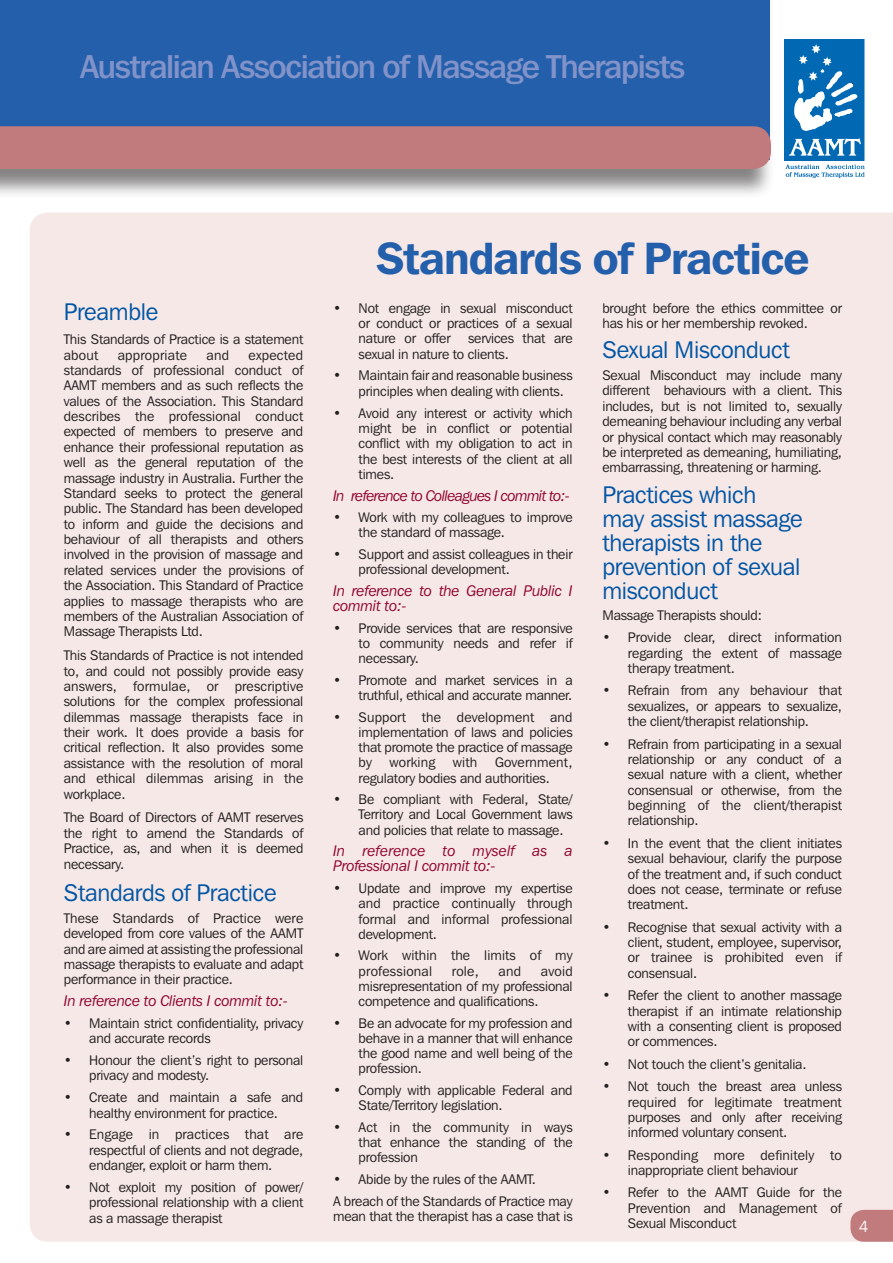
<style>
.page{position:relative;width:893px;height:1263px;background:#fff}
.page>*{position:absolute;margin:0;border:0;box-sizing:border-box;transform-origin:0 0}
.t1{font:600 45px "Franklin Gothic IT Cby BT";letter-spacing:-.02em;color:#235fab}
.t2{font:500 33px "Franklin Gothic IT Cby BT";letter-spacing:-.04em;color:#8193c9}
.t3{font:24px/24px "Franklin Gothic IT Cby BT";letter-spacing:-.01em;color:#0155a5}
.t4{font:15.75px "Franklin Gothic IT Cby BT";color:#fff}
.t5{font:italic 15.3px/15.1px "Franklin Gothic IT Cby BT";letter-spacing:-.01em;color:#910331}
.t6{font:italic 15.3px "Franklin Gothic IT Cby BT";letter-spacing:-.04em;color:#910331}
.t7{font:13.8px/15.3px "Franklin Gothic IT Cby BT";letter-spacing:-.01em;color:#231f20;text-align:justify}
.t8{font:13.8px/15.1px "Franklin Gothic IT Cby BT";letter-spacing:.01em;color:#231f20}
.t9{font:13.8px "Franklin Gothic IT Cby BT";letter-spacing:.015em;color:#231f20}
</style>
<div class="page">
<div style="left:30px;top:213px;width:863px;height:1029px;background:#f5e8e6"></div>
<div style="left:785px;top:39px;width:79px;height:121px;background:#0168b3"></div>
<div style="left:784px;top:39px;width:80px;height:122px;border:1px solid #0168b3"></div>
<svg style="left:789px;top:138px;width:72px;height:18px"></svg>
<svg style="left:794px;top:44px;width:63px;height:87px"></svg>
<svg style="left:785px;top:164px;width:80px;height:14px"></svg>
<div style="left:0;top:0;width:774px;height:198px;background:#231f20;opacity:.55"></div>
<div style="left:0;top:0;width:769px;height:159px;background:#235fab"></div>
<div style="left:0;top:126px;width:771px;height:43px;background:#c27b7d"></div>
<svg style="left:850px;top:1210px;width:43px;height:32px"></svg>
<p class="t2" style="left:80px;top:45px;width:607px">Australian Association of Massage Therapists</p>
<p class="t3" style="left:64px;top:299px;width:96px">Preamble</p>
<p class="t7" style="left:64px;top:331px;width:241px">This Standards of Practice is a statement about</p>
<p class="t7" style="left:64px;top:347px;width:241px;text-indent:185px">expected standards of professional conduct of AAMT members and as such reflects the values of the Association. This Standard describes the professional conduct expected of members to preserve and enhance their professional reputation as well as the general reputation of the massage industry in Australia. Further the Standard seeks to protect the general public. The Standard has been developed to inform and guide the decisions and behaviour of all therapists and others involved in the provision of massage and related services under the provisions of the Association. This Standard of Practice applies to massage therapists who are members of the Australian Association of Massage Therapists Ltd.</p>
<p class="t7" style="left:64px;top:647px;width:241px">This Standards of Practice is not intended to, and could not possibly provide easy answers, formulae, or prescriptive solutions for the complex professional dilemmas massage therapists face in their work. It does provide a basis for critical reflection. It also provides some assistance with the resolution of moral and ethical dilemmas arising in the workplace.</p>
<p class="t7" style="left:64px;top:810px;width:241px">The Board of Directors of AAMT reserves the right to amend the Standards of Practice, as, and when it is deemed necessary.</p>
<p class="t3" style="left:64px;top:880px;width:214px">Standards of Practice</p>
<p class="t7" style="left:64px;top:910px;width:241px">These Standards of Practice were developed from core values of the AAMT and are aimed at assisting the professional massage therapists to evaluate and adapt performance in their practice.</p>
<p class="t5" style="left:64px;top:993px;width:226px">In reference to Clients I commit to:-</p>
<p class="t7" style="left:89px;top:1015px;width:216px;text-indent:-26px">• Maintain strict confidentiality, privacy and accurate records</p>
<p class="t7" style="left:89px;top:1052px;width:215px;text-indent:-26px">• Honour the client’s right to personal privacy and modesty.</p>
<p class="t7" style="left:64px;top:1089px;width:241px;text-align:center">• Create and maintain a safe and healthy environment for practice.</p>
<p class="t7" style="left:89px;top:1126px;width:216px;text-indent:-26px">• Engage in practices that are respectful of clients and not degrade, endanger, exploit or harm them.</p>
<p class="t7" style="left:89px;top:1179px;width:215px;text-indent:-26px">• Not exploit my position of power/ professional relationship with a client as a massage therapist</p>
<p class="t9" style="left:118px;top:346px;width:71px">appropriate</p>
<p class="t7" style="left:207px;top:347px;width:24px">and</p>
<p class="t1" style="left:376px;top:230px;width:435px">Standards of Practice</p>
<p class="t7" style="left:359px;top:300px;width:215px;text-indent:-26px">• Not engage in sexual misconduct or conduct or practices of a sexual nature or offer</p>
<p class="t7" style="left:359px;top:331px;width:215px;text-indent:109px">services that are sexual in nature to clients.</p>
<p class="t7" style="left:359px;top:368px;width:216px;text-indent:-26px">• Maintain fair and reasonable business principles when dealing with clients.</p>
<p class="t7" style="left:359px;top:405px;width:216px;text-indent:-26px">• Avoid any interest or activity which might be in conflict or potential conflict with my obligation to act in the best interests of the client at all times.</p>
<p class="t6" style="left:333px;top:486px;width:239px">In reference to Colleagues I commit to:-</p>
<p class="t7" style="left:359px;top:510px;width:216px;text-indent:-26px">• Work with my colleagues to improve the standard of massage.</p>
<p class="t7" style="left:359px;top:546px;width:215px;text-indent:-26px">• Support and assist colleagues in their professional development.</p>
<p class="t5" style="left:333px;top:583px;width:241px">In reference to the General Public I commit to:-</p>
<p class="t7" style="left:359px;top:620px;width:216px;text-indent:-26px">• Provide services that are responsive to community needs and refer if necessary.</p>
<p class="t7" style="left:333px;top:672px;width:241px;text-align:right">• Promote and market services in a truthful, ethical and accurate manner.</p>
<p class="t7" style="left:359px;top:709px;width:216px;text-indent:-26px">• Support the development and implementation of laws and policies that promote the practice of massage by</p>
<p class="t7" style="left:359px;top:755px;width:215px;text-indent:136px">Government, regulatory bodies and authorities.</p>
<p class="t7" style="left:359px;top:791px;width:216px;text-indent:-26px">• Be compliant with Federal, State/ Territory and Local Government laws and policies that relate to massage.</p>
<p class="t5" style="left:333px;top:843px;width:241px">In reference to myself as a<br>Professional I commit to:-</p>
<p class="t7" style="left:359px;top:880px;width:216px;text-indent:-26px">• Update and improve my expertise and practice continually through formal and informal professional development.</p>
<p class="t8" style="left:359px;top:948px;width:216px;text-indent:-26px">• Work within the limits of my professional</p>
<p class="t9" style="left:390px;top:754px;width:47px">working</p>
<p class="t7" style="left:453px;top:755px;width:26px">with</p>
<p class="t7" style="left:359px;top:963px;width:216px;text-indent:182px">avoid misrepresentation of my professional competence and qualifications.</p>
<p class="t7" style="left:359px;top:1015px;width:216px;text-indent:-26px">• Be an advocate for my profession and behave in a manner that will enhance the good name and well being of the profession.</p>
<p class="t7" style="left:359px;top:1082px;width:216px;text-indent:-26px">• Comply with applicable Federal and<br>State/Territory legislation.</p>
<p class="t7" style="left:359px;top:1119px;width:216px;text-indent:-26px">• Act in the community in ways that enhance the standing of the profession</p>
<p class="t7" style="left:333px;top:1171px;width:204px">• Abide by the rules of the AAMT.</p>
<p class="t7" style="left:333px;top:1193px;width:241px">A breach of the Standards of Practice may mean that the therapist has a case that is</p>
<p class="t7" style="left:452px;top:963px;width:29px">role,</p>
<p class="t7" style="left:499px;top:963px;width:24px">and</p>
<p class="t7" style="left:602px;top:300px;width:241px">brought before the ethics committee or has his or her membership revoked.</p>
<p class="t3" style="left:602px;top:338px;width:189px">Sexual Misconduct</p>
<p class="t7" style="left:602px;top:367px;width:241px">Sexual Misconduct may include many different behaviours with a client. This includes, but is not limited to, sexually demeaning behaviour including any verbal or physical contact which may reasonably be interpreted as demeaning, humiliating, embarrassing, threatening or harming.</p>
<p class="t3" style="left:602px;top:482px;width:202px">Practices which may assist massage therapists in the prevention of sexual misconduct</p>
<p class="t7" style="left:602px;top:608px;width:161px">Massage Therapists should:</p>
<p class="t7" style="left:628px;top:629px;width:216px;text-indent:-26px">• Provide clear, direct information regarding the extent of massage therapy treatment.</p>
<p class="t7" style="left:628px;top:683px;width:216px;text-indent:-26px">• Refrain from any behaviour that sexualizes, or appears to sexualize, the client/therapist relationship.</p>
<p class="t7" style="left:628px;top:736px;width:216px;text-indent:-26px">• Refrain from participating in a sexual relationship or any conduct of a sexual nature with a client, whether consensual or otherwise, from the beginning of the client/therapist relationship.</p>
<p class="t7" style="left:628px;top:835px;width:216px;text-indent:-26px">• In the event that the client initiates sexual behaviour, clarify the purpose of the treatment and, if such conduct does not cease, terminate or refuse treatment.</p>
<p class="t7" style="left:628px;top:919px;width:216px;text-indent:-26px">• Recognise that sexual activity with a client, student, employee, supervisor, or trainee is prohibited even if consensual.</p>
<p class="t7" style="left:628px;top:987px;width:216px;text-indent:-26px">• Refer the client to another massage therapist if an intimate relationship with a consenting client is proposed or commences.</p>
<p class="t7" style="left:602px;top:1056px;width:206px">• Not touch the client’s genitalia.</p>
<p class="t7" style="left:628px;top:1078px;width:216px;text-indent:-26px">• Not touch the breast area unless required for legitimate treatment purposes and only after receiving informed voluntary consent.</p>
<p class="t7" style="left:628px;top:1147px;width:215px;text-indent:-26px">• Responding more definitely to inappropriate client behaviour</p>
<p class="t7" style="left:628px;top:1185px;width:216px;text-indent:-26px">• Refer to the AAMT Guide for the Prevention and Management of Sexual Misconduct</p>
<p class="t4" style="left:859px;top:1216px;width:11px">4</p>
</div>
